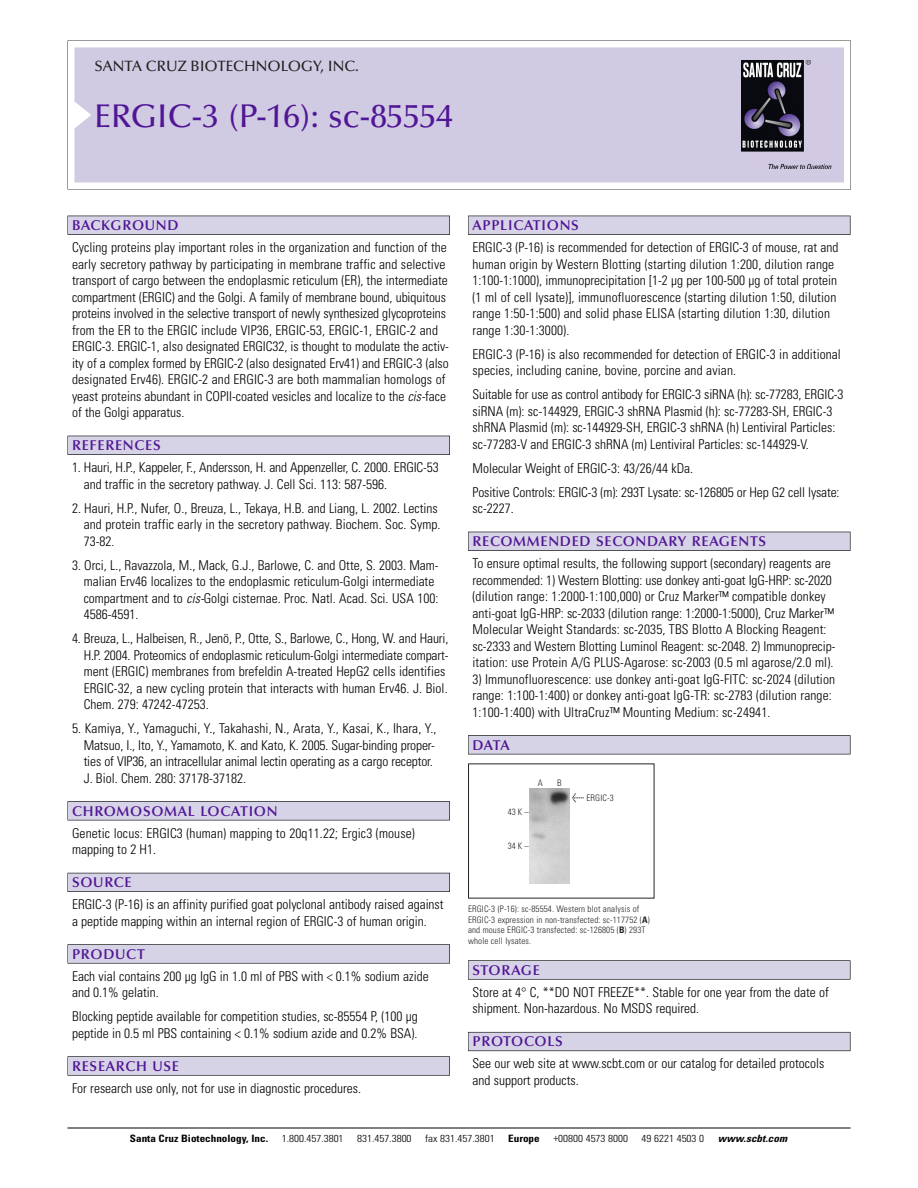
<style>
.page{position:relative;width:918px;height:1188px;background:#fff}
.page>*{position:absolute;margin:0;border:0;box-sizing:border-box;transform-origin:0 0}
.t1{font:500 33px "Optima";color:#511695}
.t2{font:500 15px "Optima";color:#231f20}
.t3{font:600 14.25px "Optima";letter-spacing:.05em;color:#511695}
.t4{font:300 condensed 13.5px/16.5px "Univers";color:#000}
.t5{font:300 condensed 10.2px "Univers";color:#000;scale:1.1 1}
.t6{font:700 condensed 10.2px "Univers";color:#000;scale:1.1 1}
.t7{font:italic 700 condensed 10.2px "Univers";letter-spacing:.005em;color:#000;scale:1.1 1}
.t8{font:9px/10.5px "Univers Condensed Light+CMTMFA";letter-spacing:.015em;color:#272627}
.s1{font-style:italic}
.s2{font-family:"Meta Plus Book Roman+CERJAQ";font-size:10.5px}
.s3{font-family:"Univers Condensed Bold+QHFCTM"}
</style>
<div class="page">
<svg style="left:68px;top:40px;width:783px;height:149px"></svg>
<div style="left:74px;top:47px;width:770px;height:135px;background:#d1cae3"></div>
<img style="left:741px;top:60px;width:90px;height:108px">
<div style="left:68px;top:216px;width:382px;height:19px;background:#525155"></div>
<div style="left:68px;top:216px;width:381px;height:18px;background:#d7d3e7"></div>
<div style="left:68px;top:436px;width:382px;height:19px;background:#515055"></div>
<div style="left:68px;top:436px;width:381px;height:18px;background:#d7d3e7"></div>
<div style="left:68px;top:801px;width:382px;height:19px;background:#545357"></div>
<div style="left:68px;top:802px;width:381px;height:18px;background:#d7d3e7"></div>
<div style="left:68px;top:873px;width:382px;height:19px;background:#54535a"></div>
<div style="left:68px;top:873px;width:381px;height:18px;background:#d7d3e7"></div>
<svg style="left:68px;top:944px;width:382px;height:20px"></svg>
<div style="left:68px;top:945px;width:381px;height:18px;background:#d7d3e7"></div>
<div style="left:68px;top:1056px;width:382px;height:20px;background:#626263"></div>
<div style="left:68px;top:1057px;width:381px;height:18px;background:#d7d3e7"></div>
<div style="left:468px;top:216px;width:382px;height:19px;background:#525155"></div>
<div style="left:468px;top:216px;width:382px;height:18px;background:#d7d3e7"></div>
<div style="left:468px;top:532px;width:382px;height:19px;background:#515055"></div>
<div style="left:468px;top:532px;width:382px;height:18px;background:#d7d3e7"></div>
<div style="left:468px;top:735px;width:382px;height:19px;background:#545357"></div>
<div style="left:468px;top:736px;width:382px;height:18px;background:#d7d3e7"></div>
<div style="left:468px;top:960px;width:382px;height:20px;background:#666667"></div>
<div style="left:468px;top:961px;width:382px;height:18px;background:#d7d3e7"></div>
<div style="left:468px;top:1032px;width:382px;height:19px;background:#66646d"></div>
<div style="left:468px;top:1033px;width:382px;height:18px;background:#d7d3e7"></div>
<hr style="left:68px;top:1128px;width:782px;height:1px;background:#000">
<img style="left:530px;top:789px;width:40px;height:95px">
<p class="t2" style="left:94px;top:61px;width:266px">SANTA CRUZ BIOTECHNOLOGY, INC.</p>
<h1 class="t1" style="left:94px;top:103px;width:360px">ERGIC-3 (P-16): sc-85554</h1>
<p class="t3" style="left:72px;top:219px;width:108px">BACKGROUND</p>
<p class="t4" style="left:72px;top:240px;width:378px">Cycling proteins play important roles in the organization and function of the early secretory pathway by participating in membrane traffic and selective transport of cargo between the endoplasmic reticulum (ER), the intermediate compartment (ERGIC) and the Golgi. A family of membrane bound, ubiquitous proteins involved in the selective transport of newly synthesized glycoproteins from the ER to the ERGIC include VIP36, ERGIC-53, ERGIC-1, ERGIC-2 and ERGIC-3. ERGIC-1, also designated ERGIC32, is thought to modulate the activ&shy;ity of a complex formed by ERGIC-2 (also designated Erv41) and ERGIC-3 (also designated Erv46). ERGIC-2 and ERGIC-3 are both mammalian homologs of yeast proteins abundant in COPII-coated vesicles and localize to the <span class="s1">cis-</span>face of the Golgi apparatus.</p>
<p class="t3" style="left:72px;top:440px;width:90px">REFERENCES</p>
<p class="t4" style="left:84px;top:460px;width:357px;text-indent:-12px">1. Hauri, H.P., Kappeler, F., Andersson, H. and Appenzeller, C. 2000. ERGIC-53 and traffic in the secretory pathway. J. Cell Sci. 113: 587-596.</p>
<p class="t4" style="left:84px;top:501px;width:358px;text-indent:-12px">2. Hauri, H.P., Nufer, O., Breuza, L., Tekaya, H.B. and Liang, L. 2002. Lectins and protein traffic early in the secretory pathway. Biochem. Soc. Symp.<br>73-82.</p>
<p class="t4" style="left:84px;top:558px;width:356px;text-indent:-12px">3. Orci, L., Ravazzola, M., Mack, G.J., Barlowe, C. and Otte, S. 2003. Mam&shy;malian Erv46 localizes to the endoplasmic reticulum-Golgi intermediate compartment and to <span class="s1">cis-</span>Golgi cisternae. Proc. Natl. Acad. Sci. USA 100:<br>4586-4591.</p>
<p class="t4" style="left:84px;top:631px;width:366px;text-indent:-12px">4. Breuza, L., Halbeisen, R., Jenö, P., Otte, S., Barlowe, C., Hong, W. and Hauri, H.P. 2004. Proteomics of endoplasmic reticulum-Golgi intermediate compart&shy;ment (ERGIC) membranes from brefeldin A-treated HepG2 cells identifies ERGIC-32, a new cycling protein that interacts with human Erv46. J. Biol.<br>Chem. 279: 47242-47253.</p>
<p class="t4" style="left:84px;top:721px;width:354px;text-indent:-12px">5. Kamiya, Y., Yamaguchi, Y., Takahashi, N., Arata, Y., Kasai, K., Ihara, Y., Matsuo, I., Ito, Y., Yamamoto, K. and Kato, K. 2005. Sugar-binding proper&shy;ties of VIP36, an intracellular animal lectin operating as a cargo receptor.<br>J. Biol. Chem. 280: 37178-37182.</p>
<p class="t3" style="left:72px;top:805px;width:207px">CHROMOSOMAL LOCATION</p>
<p class="t4" style="left:72px;top:826px;width:344px">Genetic locus: ERGIC3 (human) mapping to 20q11.22; Ergic3 (mouse) mapping to 2 H1.</p>
<p class="t3" style="left:72px;top:877px;width:61px">SOURCE</p>
<p class="t4" style="left:72px;top:897px;width:373px">ERGIC-3 (P-16) is an affinity purified goat polyclonal antibody raised against a peptide mapping within an internal region of ERGIC-3 of human origin.</p>
<p class="t3" style="left:72px;top:948px;width:74px">PRODUCT</p>
<p class="t4" style="left:72px;top:969px;width:358px">Each vial contains 200 µg IgG in 1.0 ml of PBS with &lt; 0.1% sodium azide and 0.1% gelatin.</p>
<p class="t4" style="left:72px;top:1009px;width:347px">Blocking peptide available for competition studies, sc-85554 P, (100 µg peptide in 0.5 ml PBS containing &lt; 0.1% sodium azide and 0.2% BSA).</p>
<p class="t3" style="left:72px;top:1060px;width:109px">RESEARCH USE</p>
<p class="t4" style="left:72px;top:1081px;width:290px">For research use only, not for use in diagnostic procedures.</p>
<p class="t3" style="left:473px;top:219px;width:108px">APPLICATIONS</p>
<p class="t4" style="left:473px;top:240px;width:367px">ERGIC-3 (P-16) is recommended for detection of ERGIC-3 of mouse, rat and human origin by Western Blotting (starting dilution 1:200, dilution range 1:100-1:1000), immunoprecipitation [1-2 µg per 100-500 µg of total protein (1 ml of cell lysate)], immunofluorescence (starting dilution 1:50, dilution range 1:50-1:500) and solid phase ELISA (starting dilution 1:30, dilution range 1:30-1:3000).</p>
<p class="t4" style="left:473px;top:347px;width:370px">ERGIC-3 (P-16) is also recommended for detection of ERGIC-3 in additional species, including canine, bovine, porcine and avian.</p>
<p class="t4" style="left:473px;top:387px;width:373px">Suitable for use as control antibody for ERGIC-3 siRNA (h): sc-77283, ERGIC-3 siRNA (m): sc-144929, ERGIC-3 shRNA Plasmid (h): sc-77283-SH, ERGIC-3 shRNA Plasmid (m): sc-144929-SH, ERGIC-3 shRNA (h) Lentiviral Particles: sc-77283-V and ERGIC-3 shRNA (m) Lentiviral Particles: sc-144929-V.</p>
<p class="t4" style="left:473px;top:457px;width:369px;line-height:24px">Molecular Weight of ERGIC-3: 43/26/44 kDa.<br>Positive Controls: ERGIC-3 (m): 293T Lysate: sc-126805 or Hep G2 cell lysate:</p>
<p class="t4" style="left:473px;top:501px;width:43px">sc-2227.</p>
<p class="t3" style="left:473px;top:536px;width:295px">RECOMMENDED SECONDARY REAGENTS</p>
<p class="t4" style="left:473px;top:556px;width:364px">To ensure optimal results, the following support (secondary) reagents are recommended: 1) Western Blotting: use donkey anti-goat IgG-HRP: sc-2020 (dilution range: 1:2000-1:100,000) or Cruz Marker™ compatible donkey anti-goat IgG-HRP: sc-2033 (dilution range: 1:2000-1:5000), Cruz Marker™ Molecular Weight Standards: sc-2035, TBS Blotto A Blocking Reagent: sc-2333 and Western Blotting Luminol Reagent: sc-2048. 2) Immunoprecip&shy;itation: use Protein A/G PLUS-Agarose: sc-2003 (0.5 ml agarose/2.0 ml).</p>
<p class="t4" style="left:473px;top:672px;width:364px">3) Immunofluorescence: use donkey anti-goat IgG-FITC: sc-2024 (dilution range: 1:100-1:400) or donkey anti-goat IgG-TR: sc-2783 (dilution range:<br>1:100-1:400) with UltraCruz™ Mounting Medium: sc-24941.</p>
<p class="t3" style="left:473px;top:739px;width:39px">DATA</p>
<p class="t8" style="left:538px;top:778px;width:7px">A</p>
<p class="t8" style="left:557px;top:778px;width:6px">B</p>
<p class="t8" style="left:508px;top:807px;width:22px">43K–</p>
<p class="t8" style="left:508px;top:842px;width:22px">34K–</p>
<p class="t8" style="left:572px;top:794px;width:43px"><span class="s2">&lt;</span> ERGIC-3</p>
<p class="t8" style="left:468px;top:905px;width:183px">ERGIC-3 (P-16): sc-85554. Western blot analysis of ERGIC-3 expression in non-transfected: sc-117752 (<span class="s3">A</span>) and mouse ERGIC-3 transfected: sc-126805 (<span class="s3">B</span>) 293T whole cell lysates.</p>
<p class="t3" style="left:473px;top:964px;width:69px">STORAGE</p>
<p class="t4" style="left:473px;top:985px;width:358px">Store at 4° C, **DO NOT FREEZE**. Stable for one year from the date of shipment. Non-hazardous. No MSDS required.</p>
<p class="t3" style="left:473px;top:1036px;width:92px">PROTOCOLS</p>
<p class="t4" style="left:473px;top:1057px;width:353px">See our web site at www.scbt.com or our catalog for detailed protocols and support products.</p>
<p class="t6" style="left:130px;top:1135px;width:127px">Santa Cruz Biotechnology, Inc.</p>
<p class="t5" style="left:282px;top:1135px;width:58px">1.800.457.3801</p>
<p class="t5" style="left:357px;top:1135px;width:51px">831.457.3800</p>
<p class="t5" style="left:425px;top:1135px;width:65px">fax 831.457.3801</p>
<p class="t6" style="left:508px;top:1135px;width:30px">Europe</p>
<p class="t5" style="left:553px;top:1135px;width:69px">+00800 4573 8000</p>
<p class="t5" style="left:642px;top:1135px;width:58px">49 6221 4503 0</p>
<p class="t7" style="left:718px;top:1135px;width:64px">www.scbt.com</p>
</div>
